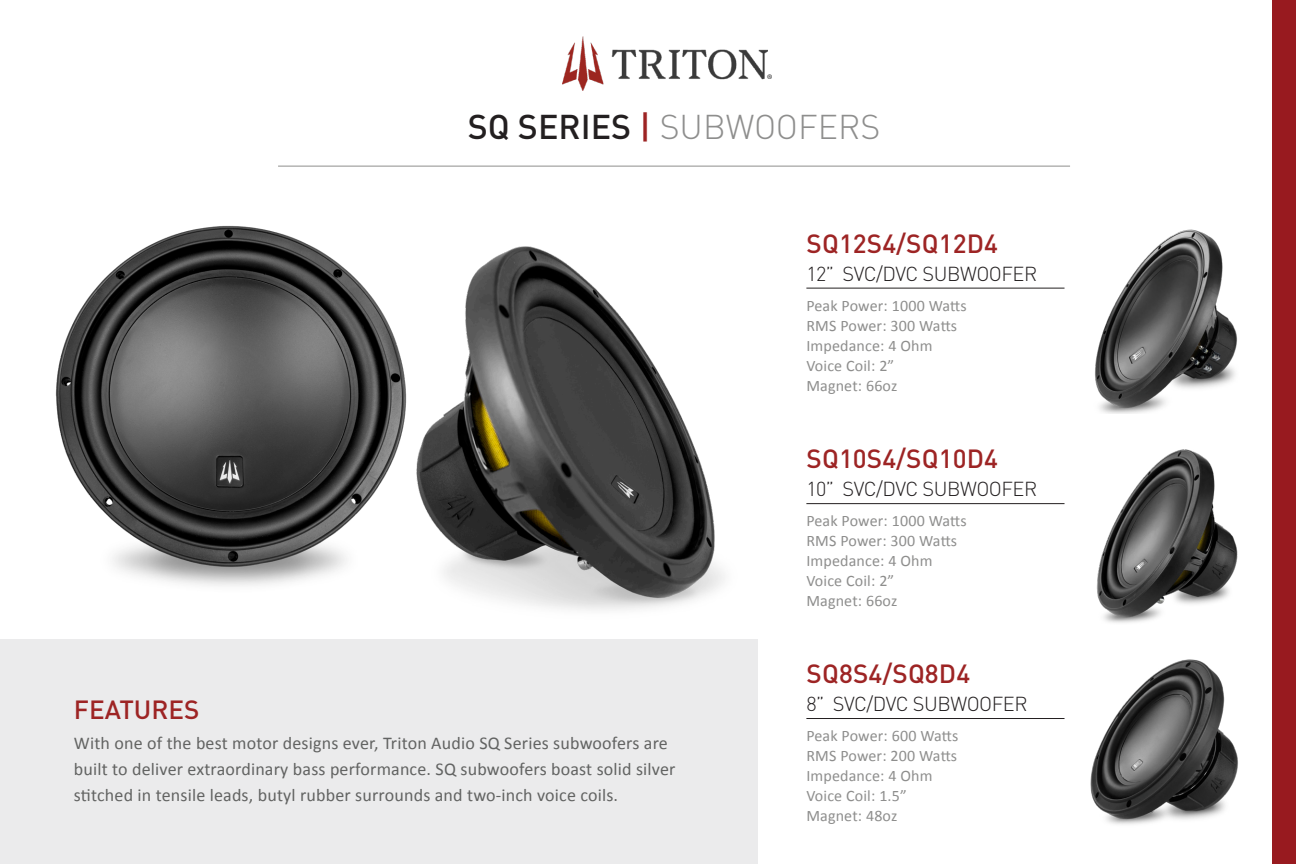
<style>
.page{position:relative;width:1296px;height:864px;background:#fff}
.page>*{position:absolute;margin:0;border:0;box-sizing:border-box;transform-origin:0 0}
.Page_Heading{font:300 34px "DIN Pro";color:#8e8e8d}
.Part_Number_-_Right{font:500 26px "DIN Pro";letter-spacing:.005em;color:#9d2424}
.Part_Heading_-_Right{font:300 20px "DIN Pro";letter-spacing:-.03em;color:#231f20}
.t1{font:18px/26px "Calibri";letter-spacing:.01em;color:#626362}
.Part_Specs_-_Right{font:16px "Calibri";letter-spacing:.01em;color:#8e8e8d}
.Page_Heading-2{font:14px "Myriad Pro";color:#3e3e3f}
.s1{font-weight:500;color:#231f20}
.s2{font-weight:500;color:#9d2424}
</style>
<div class="page">
<hr style="left:278px;top:166px;width:792px;height:1px;background:#8e8e8d">
<img style="left:55px;top:225px;width:352px;height:361px">
<img style="left:416px;top:246px;width:309px;height:364px">
<hr style="left:806px;top:288px;width:259px;height:1px;background:#231f20">
<hr style="left:806px;top:503px;width:259px;height:1px;background:#231f20">
<hr style="left:806px;top:718px;width:259px;height:1px;background:#231f20">
<div style="left:0;top:639px;width:757px;height:225px;background:#ebebec"></div>
<img style="left:1095px;top:229px;width:142px;height:184px">
<img style="left:1096px;top:450px;width:142px;height:173px">
<img style="left:1090px;top:660px;width:148px;height:165px">
<div style="left:1273px;top:0;width:23px;height:864px;background:#981a1f"></div>
<img style="left:563px;top:36px;width:204px;height:55px">
<p class="Page_Heading-2" style="left:767px;top:71px;width:7px">®</p>
<p class="Page_Heading" style="left:468px;top:101px;width:414px"><span class="s1">SQ SERIES</span> <span class="s2">|</span> SUBWOOFERS</p>
<p class="Part_Number_-_Right" style="left:807px;top:223px;width:193px">SQ12S4/SQ12D4</p>
<p class="Part_Heading_-_Right" style="left:806px;top:258px;width:232px">12” SVC/DVC SUBWOOFER</p>
<p class="Part_Specs_-_Right" style="left:806px;top:295px;width:162px">Peak Power: 1000 Watts</p>
<p class="Part_Specs_-_Right" style="left:806px;top:315px;width:152px">RMS Power: 300 Watts</p>
<p class="Part_Specs_-_Right" style="left:806px;top:335px;width:128px">Impedance: 4 Ohm</p>
<p class="Part_Specs_-_Right" style="left:806px;top:355px;width:89px">Voice Coil: 2”</p>
<p class="Part_Specs_-_Right" style="left:806px;top:375px;width:92px">Magnet: 66oz</p>
<p class="Part_Number_-_Right" style="left:74px;top:689px;width:127px">FEATURES</p>
<p class="t1" style="left:74px;top:729px;width:603px">With one of the best motor designs ever, Triton Audio SQ Series subwoofers are built to deliver extraordinary bass performance. SQ subwoofers boast solid silver stitched in tensile leads, butyl rubber surrounds and two-inch voice coils.</p>
<p class="Part_Number_-_Right" style="left:807px;top:439px;width:193px">SQ10S4/SQ10D4</p>
<p class="Part_Heading_-_Right" style="left:806px;top:474px;width:232px">10” SVC/DVC SUBWOOFER</p>
<p class="Part_Specs_-_Right" style="left:806px;top:511px;width:162px">Peak Power: 1000 Watts</p>
<p class="Part_Specs_-_Right" style="left:806px;top:531px;width:152px">RMS Power: 300 Watts</p>
<p class="Part_Specs_-_Right" style="left:806px;top:551px;width:128px">Impedance: 4 Ohm</p>
<p class="Part_Specs_-_Right" style="left:806px;top:571px;width:89px">Voice Coil: 2”</p>
<p class="Part_Specs_-_Right" style="left:806px;top:591px;width:92px">Magnet: 66oz</p>
<p class="Part_Number_-_Right" style="left:807px;top:654px;width:165px">SQ8S4/SQ8D4</p>
<p class="Part_Heading_-_Right" style="left:806px;top:689px;width:223px">8” SVC/DVC SUBWOOFER</p>
<p class="Part_Specs_-_Right" style="left:806px;top:726px;width:154px">Peak Power: 600 Watts</p>
<p class="Part_Specs_-_Right" style="left:806px;top:746px;width:152px">RMS Power: 200 Watts</p>
<p class="Part_Specs_-_Right" style="left:806px;top:766px;width:128px">Impedance: 4 Ohm</p>
<p class="Part_Specs_-_Right" style="left:806px;top:786px;width:102px">Voice Coil: 1.5”</p>
<p class="Part_Specs_-_Right" style="left:806px;top:806px;width:92px">Magnet: 48oz</p>
</div>
